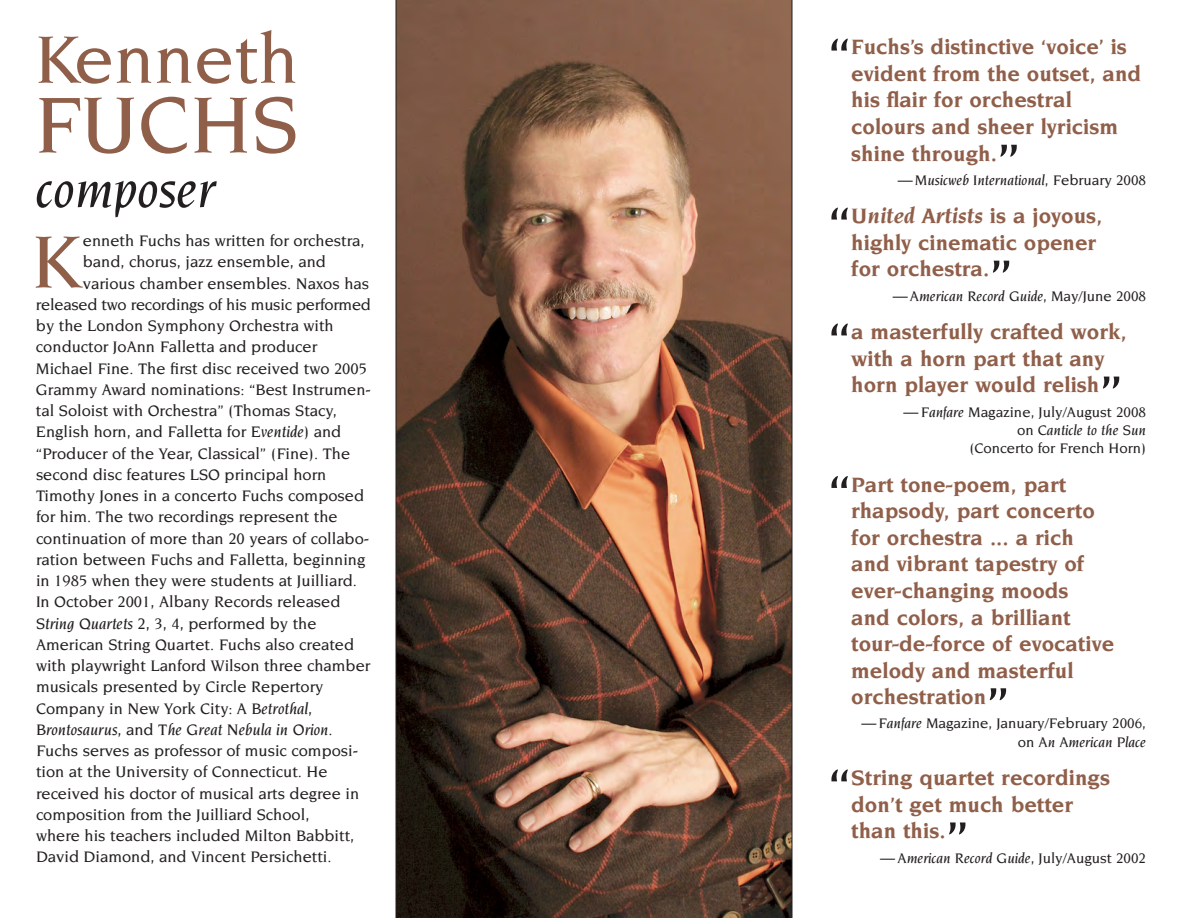
<style>
.page{position:relative;width:1188px;height:918px;background:#fff}
.page>*{position:absolute;margin:0;border:0;box-sizing:border-box;transform-origin:0 0}
.t1{font:500 85.5px "Novarese";color:#905f4a}
.t2{font:500 79.35px "Novarese";color:#905f4a}
.t3{font:500 72px "Novarese";color:#905f4a}
.t4{font:italic 500 54px "Novarese";color:#231f20}
.t5{font:700 52.5px "Novarese";color:#231f20}
.t6{font:700 22.5px/26.5px "Novarese";color:#905f4a}
.t7{font:500 16.5px "Novarese";color:#231f20}
.t8{font:italic 500 16.5px "Novarese";color:#231f20}
.t9{font:italic 500 15px "Novarese";color:#231f20}
.t10{font:500 15px/18.3px "Novarese";color:#231f20;text-align:right}
.s1{font-style:italic}
.s2{font-style:normal}
</style>
<div class="page">
<img style="left:397px;top:0;width:395px;height:918px">
<hr style="left:396px;top:0;width:1px;height:918px;background:#231f20">
<hr style="left:792px;top:0;width:1px;height:918px;background:#231f20">
<h3 class="t3" style="left:33px;top:30px;width:266px">Kenneth</h3>
<h1 class="t1" style="left:33px;top:90px;width:268px">FUCHS</h1>
<h3 class="t4" style="left:35px;top:168px;width:181px">composer</h3>
<h2 class="t2" style="left:30px;top:229px;width:54px">K</h2>
<p class="t7" style="left:83px;top:234px;width:283px">enneth Fuchs has written for orchestra,</p>
<p class="t7" style="left:83px;top:255px;width:245px">band, chorus, jazz ensemble, and</p>
<p class="t7" style="left:83px;top:277px;width:288px">various chamber ensembles. Naxos has</p>
<p class="t7" style="left:36px;top:298px;width:337px">released two recordings of his music performed</p>
<p class="t7" style="left:36px;top:319px;width:299px">by the London Symphony Orchestra with</p>
<p class="t7" style="left:36px;top:340px;width:283px">conductor JoAnn Falletta and producer</p>
<p class="t7" style="left:36px;top:362px;width:333px">Michael Fine. The first disc received two 2005</p>
<p class="t7" style="left:36px;top:383px;width:337px">Grammy Award nominations: “Best Instrumen-</p>
<p class="t7" style="left:36px;top:404px;width:302px">tal Soloist with Orchestra” (Thomas Stacy,</p>
<p class="t7" style="left:36px;top:425px;width:307px">English horn, and Falletta for <span class="s1">Eventide</span>) and</p>
<p class="t7" style="left:36px;top:447px;width:316px">“Producer of the Year, Classical” (Fine). The</p>
<p class="t7" style="left:36px;top:468px;width:292px">second disc features LSO principal horn</p>
<p class="t7" style="left:36px;top:489px;width:330px">Timothy Jones in a concerto Fuchs composed</p>
<p class="t7" style="left:36px;top:510px;width:303px">for him. The two recordings represent the</p>
<p class="t7" style="left:36px;top:532px;width:335px">continuation of more than 20 years of collabo-</p>
<p class="t7" style="left:36px;top:553px;width:331px">ration between Fuchs and Falletta, beginning</p>
<p class="t7" style="left:36px;top:574px;width:323px">in 1985 when they were students at Juilliard.</p>
<p class="t7" style="left:36px;top:595px;width:306px">In October 2001, Albany Records released</p>
<p class="t8" style="left:36px;top:617px;width:282px">String Quartets 2, 3, 4, <span class="s2">performed by the</span></p>
<p class="t7" style="left:36px;top:638px;width:320px">American String Quartet. Fuchs also created</p>
<p class="t7" style="left:36px;top:659px;width:336px">with playwright Lanford Wilson three chamber</p>
<p class="t7" style="left:36px;top:680px;width:289px">musicals presented by Circle Repertory</p>
<p class="t7" style="left:36px;top:702px;width:278px">Company in New York City: <span class="s1">A Betrothal,</span></p>
<p class="t8" style="left:36px;top:723px;width:298px">Brontosaurus<span class="s2">, and</span> The Great Nebula in Orion<span class="s2">.</span></p>
<p class="t7" style="left:36px;top:744px;width:324px">Fuchs serves as professor of music composi-</p>
<p class="t7" style="left:36px;top:765px;width:293px">tion at the University of Connecticut. He</p>
<p class="t7" style="left:36px;top:787px;width:325px">received his doctor of musical arts degree in</p>
<p class="t7" style="left:36px;top:808px;width:275px">composition from the Juilliard School,</p>
<p class="t7" style="left:36px;top:829px;width:320px">where his teachers included Milton Babbitt,</p>
<p class="t7" style="left:36px;top:850px;width:297px">David Diamond, and Vincent Persichetti.</p>
<h3 class="t5" style="left:828px;top:34px;width:25px">“</h3>
<h3 class="t6" style="left:851px;top:35px;width:292px">Fuchs’s distinctive ‘voice’ is evident from the outset, and his flair for orchestral colours and sheer lyricism shine through.</h3>
<p class="t9" style="left:898px;top:174px;width:250px"><span class="s2">—</span>Musicweb International, <span class="s2">February 2008</span></p>
<h3 class="t5" style="left:997px;top:140px;width:25px">”</h3>
<h3 class="t5" style="left:828px;top:203px;width:25px">“</h3>
<h3 class="t6" style="left:851px;top:204px;width:253px"><span class="s1">United Artists</span> is a joyous, highly cinematic opener for orchestra.</h3>
<p class="t9" style="left:893px;top:290px;width:255px"><span class="s2">—</span>American Record Guide<span class="s2">, May/June 2008</span></p>
<h3 class="t5" style="left:989px;top:256px;width:25px">”</h3>
<h3 class="t5" style="left:828px;top:318px;width:25px">“</h3>
<h3 class="t6" style="left:851px;top:320px;width:277px">a masterfully crafted work, with a horn part that any horn player would relish</h3>
<p class="t10" style="left:903px;top:403px;width:244px">—<span class="s1">Fanfare</span> Magazine, July/August 2008</p>
<h3 class="t5" style="left:1099px;top:372px;width:25px">”</h3>
<p class="t10" style="left:969px;top:422px;width:178px">on <span class="s1">Canticle to the Sun </span>(Concerto for French Horn)</p>
<h3 class="t5" style="left:828px;top:471px;width:25px">“</h3>
<h3 class="t6" style="left:851px;top:472px;width:264px">Part tone-poem, part rhapsody, part concerto for orchestra ... a rich and vibrant tapestry of ever-changing moods<br>and colors, a brilliant tour-de-force of evocative melody and masterful orchestration</h3>
<p class="t10" style="left:861px;top:715px;width:286px">—<span class="s1">Fanfare</span> Magazine, January/February 2006,</p>
<h3 class="t5" style="left:986px;top:683px;width:25px">”</h3>
<p class="t9" style="left:1018px;top:736px;width:130px"><span class="s2">on</span> An American Place</p>
<h3 class="t5" style="left:828px;top:764px;width:25px">“</h3>
<h3 class="t6" style="left:851px;top:766px;width:260px">String quartet recordings don’t get much better than this.</h3>
<p class="t9" style="left:880px;top:852px;width:267px"><span class="s2">—</span>American Record Guide<span class="s2">, July/August 2002</span></p>
<h3 class="t5" style="left:946px;top:817px;width:25px">”</h3>
</div>
